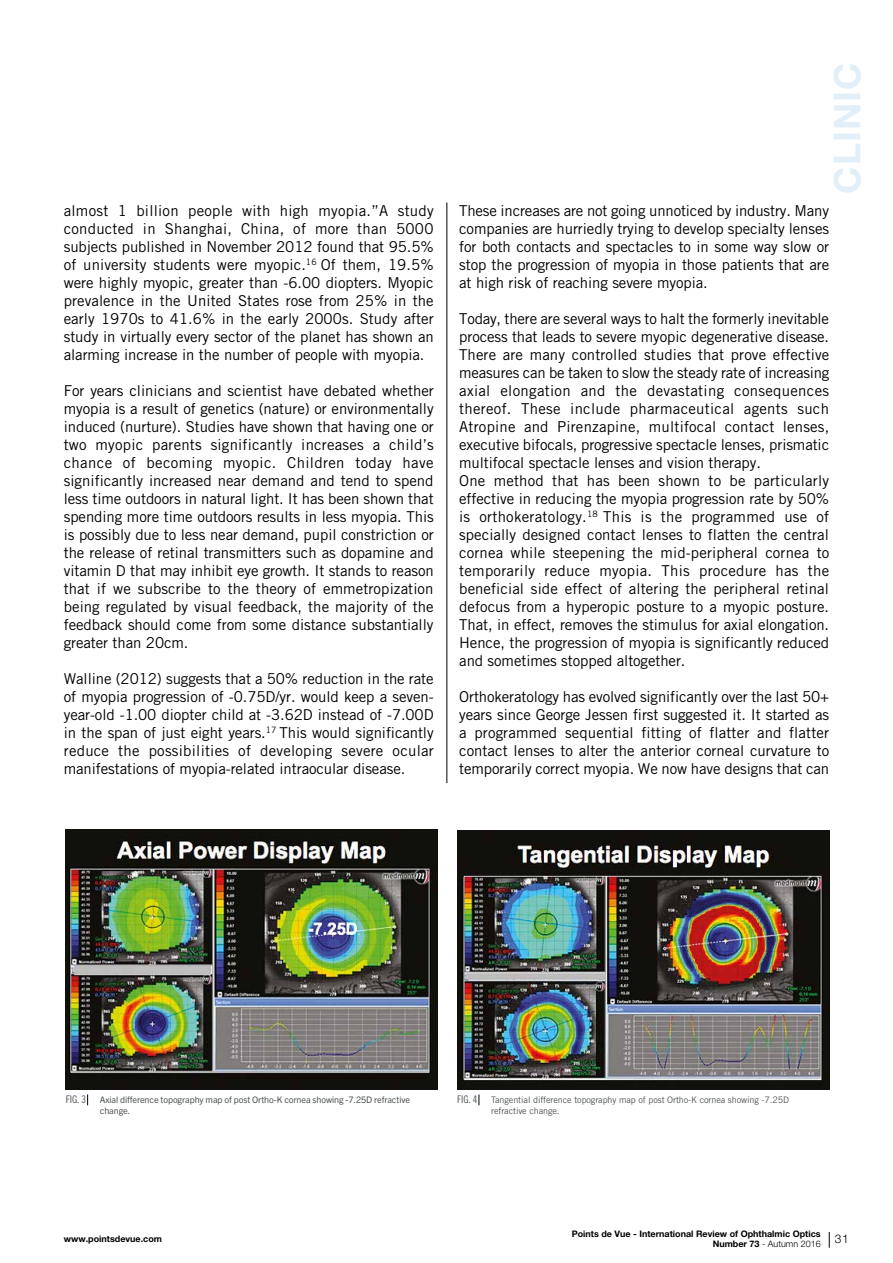
<style>
.page{position:relative;width:893px;height:1263px;background:#fff}
.page>*{position:absolute;margin:0;border:0;box-sizing:border-box;transform-origin:0 0}
.t1{font:700 36.9px "Helvetica Neue LT Std";letter-spacing:.03em;color:#e2eff9}
.t2{font:15px/18px "Trade Gothic LT Std";letter-spacing:-.005em;color:#000;text-align:justify}
.t3{font:300 12px "Helvetica Neue LT Std";color:#000}
.t4{font:10.5px "Trade Gothic LT Std Cn 18";letter-spacing:-.01em;color:#505456}
.t5{font:700 9px/10.8px "Helvetica Neue LT Std";color:#000;text-align:right}
.t6{font:9px/10.8px "Trade Gothic LT Std";letter-spacing:-.01em;color:#505456}
.t7{font:9px/10.8px "Trade Gothic Next LT Pro";letter-spacing:-.01em;color:#505456}
.s1{font-weight:300}
</style>
<div class="page">
<svg style="left:829px;top:1232px;width:1px;height:16px"></svg>
<hr style="left:446px;top:203px;width:1px;height:580px;background:#000">
<img style="left:66px;top:829px;width:372px;height:260px">
<img style="left:457px;top:830px;width:372px;height:259px">
<p class="t2" style="left:64px;top:201px;width:372px">almost 1 billion people with high myopia.”A study conducted in Shanghai, China, of more than 5000 subjects published in November 2012 found that 95.5% of university students were myopic.<sup>16</sup> Of them, 19.5% were highly myopic, greater than -6.00 diopters. Myopic prevalence in the United States rose from 25% in the early 1970s to 41.6% in the early 2000s. Study after study in virtually every sector of the planet has shown an alarming increase in the number of people with myopia.</p>
<p class="t2" style="left:64px;top:381px;width:372px">For years clinicians and scientist have debated whether myopia is a result of genetics (nature) or environmentally induced (nurture). Studies have shown that having one or two myopic parents significantly increases a child’s chance of becoming myopic. Children today have significantly increased near demand and tend to spend less time outdoors in natural light. It has been shown that spending more time outdoors results in less myopia. This is possibly due to less near demand, pupil constriction or the release of retinal transmitters such as dopamine and vitamin D that may inhibit eye growth. It stands to reason that if we subscribe to the theory of emmetropization being regulated by visual feedback, the majority of the feedback should come from some distance substantially greater than 20cm.</p>
<p class="t2" style="left:64px;top:669px;width:372px">Walline (2012) suggests that a 50% reduction in the rate of myopia progression of -0.75D/yr. would keep a seven&shy;year-old -1.00 diopter child at -3.62D instead of -7.00D in the span of just eight years.<sup>17</sup> This would significantly reduce the possibilities of developing severe ocular manifestations of myopia-related intraocular disease.</p>
<h1 class="t1" style="left:824px;top:194px;width:133px;rotate:-90deg">CLINIC</h1>
<p class="t2" style="left:459px;top:201px;width:371px">These increases are not going unnoticed by industry. Many companies are hurriedly trying to develop specialty lenses for both contacts and spectacles to in some way slow or stop the progression of myopia in those patients that are at high risk of reaching severe myopia.</p>
<p class="t2" style="left:459px;top:309px;width:372px;text-align:left">Today, there are several ways to halt the formerly inevitable process that leads to severe myopic degenerative disease.<br>There are many controlled studies that prove effective measures can be taken to slow the steady rate of increasing axial elongation and the devastating consequences thereof. These include pharmaceutical agents such Atropine and Pirenzapine, multifocal contact lenses, executive bifocals, progressive spectacle lenses, prismatic multifocal spectacle lenses and vision therapy.<br>One method that has been shown to be particularly effective in reducing the myopia progression rate by 50% is orthokeratology.<sup>18</sup> This is the programmed use of specially designed contact lenses to flatten the central cornea while steepening the mid-peripheral cornea to temporarily reduce myopia. This procedure has the beneficial side effect of altering the peripheral retinal defocus from a hyperopic posture to a myopic posture.<br>That, in effect, removes the stimulus for axial elongation.<br>Hence, the progression of myopia is significantly reduced and sometimes stopped altogether.</p>
<p class="t2" style="left:459px;top:687px;width:372px">Orthokeratology has evolved significantly over the last 50+ years since George Jessen first suggested it. It started as a programmed sequential fitting of flatter and flatter contact lenses to alter the anterior corneal curvature to temporarily correct myopia. We now have designs that can</p>
<p class="t4" style="left:66px;top:1093px;width:22px">FIG. 3</p>
<p class="t7" style="left:100px;top:1093px;width:312px">Axial difference topography map of post Ortho-K cornea showing -7.25D refractive change.</p>
<p class="t4" style="left:457px;top:1093px;width:22px">FIG. 4</p>
<p class="t6" style="left:491px;top:1094px;width:300px">Tangential difference topography map of post Ortho-K cornea showing -7.25D refractive change.</p>
<p class="t5" style="left:64px;top:1233px;width:100px">www.pointsdevue.com</p>
<p class="t5" style="left:572px;top:1228px;width:250px">Points de Vue - International Review of Ophthalmic Optics<br>Number 73 <span class="s1">- Autumn 2016</span></p>
<p class="t3" style="left:835px;top:1231px;width:15px">31</p>
</div>
